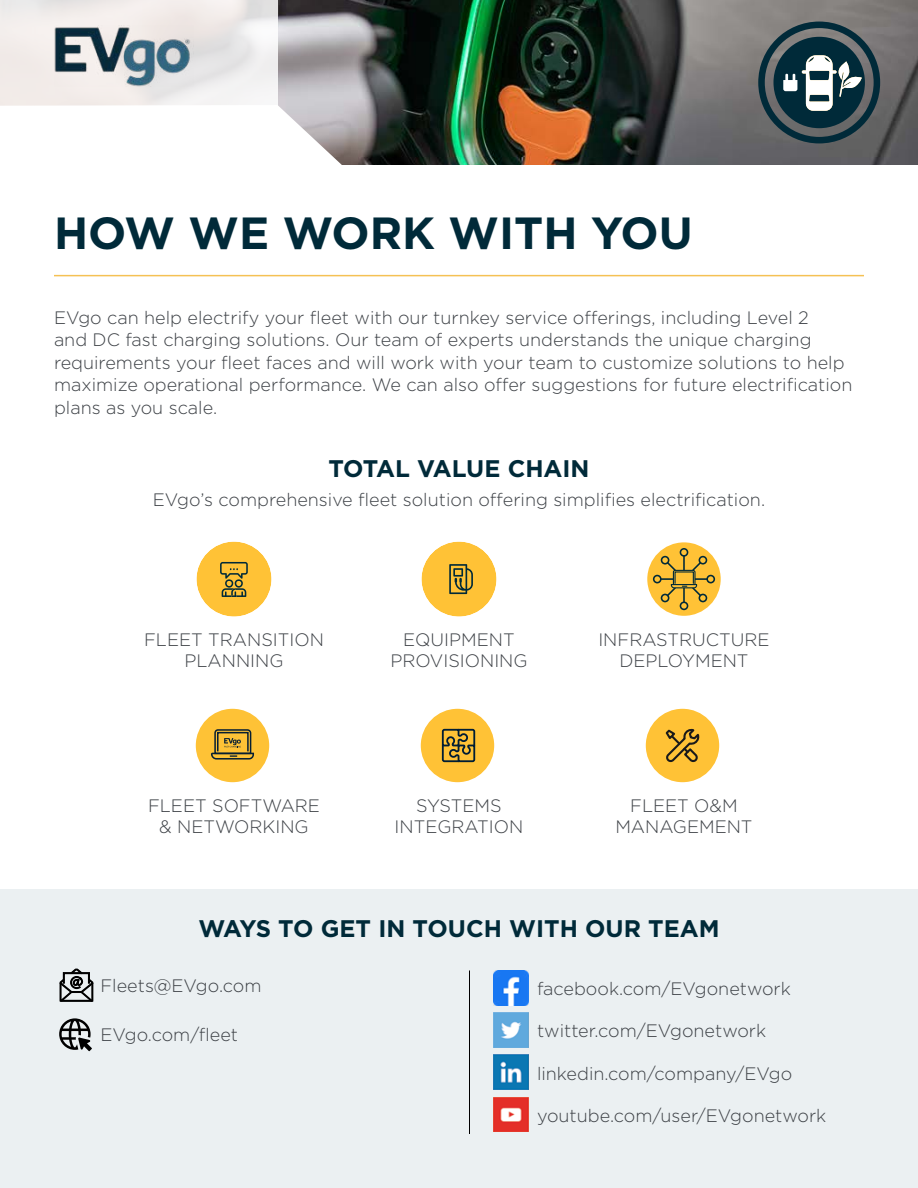
<style>
.page{position:relative;width:918px;height:1188px;background:#fff}
.page>*{position:absolute;margin:0;border:0;box-sizing:border-box;transform-origin:0 0}
.t1{font:700 45px "Gotham";color:#002a39}
.t2{font:700 24px "Gotham";color:#002a39}
.t3{font:300 18px/21px "Gotham";color:#3d4146;text-align:center}
</style>
<div class="page">
<img style="left:278px;top:0;width:640px;height:165px">
<svg style="left:0;top:0;width:278px;height:106px;fill:#f2ecea"></svg>
<svg style="left:758px;top:22px;width:122px;height:121px;background:#4b5e65"></svg>
<div style="left:0;top:890px;width:918px;height:298px;background:#ebf0f2"></div>
<div style="left:196px;top:542px;width:76px;height:75px;background:#ffc236;border-radius:50%"></div>
<svg style="left:220px;top:562px;width:28px;height:35px"></svg>
<div style="left:422px;top:542px;width:74px;height:75px;background:#ffc236;border-radius:50%"></div>
<svg style="left:449px;top:564px;width:24px;height:30px"></svg>
<div style="left:647px;top:542px;width:74px;height:74px;background:#ffc236;border-radius:50%"></div>
<div style="left:706px;top:575px;width:9px;height:8px;border:2px solid #002a39;border-radius:50%"></div>
<div style="left:653px;top:575px;width:9px;height:8px;border:2px solid #002a39;border-radius:50%"></div>
<div style="left:680px;top:548px;width:8px;height:9px;border:2px solid #002a39;border-radius:50%"></div>
<div style="left:680px;top:601px;width:8px;height:9px;border:2px solid #002a39;border-radius:50%"></div>
<svg style="left:661px;top:556px;width:46px;height:46px"></svg>
<div style="left:196px;top:709px;width:73px;height:73px;background:#fec236;border-radius:50%"></div>
<svg style="left:211px;top:729px;width:43px;height:31px"></svg>
<div style="left:421px;top:709px;width:73px;height:73px;background:#ffc236;border-radius:50%"></div>
<svg style="left:441px;top:728px;width:35px;height:35px"></svg>
<div style="left:646px;top:709px;width:73px;height:73px;background:#ffc236;border-radius:50%"></div>
<svg style="left:665px;top:728px;width:35px;height:35px"></svg>
<svg style="left:59px;top:968px;width:35px;height:34px"></svg>
<svg style="left:59px;top:1018px;width:33px;height:33px"></svg>
<img style="left:494px;top:970px;width:34px;height:35px">
<img style="left:494px;top:1055px;width:34px;height:35px">
<img style="left:494px;top:1013px;width:34px;height:35px">
<img style="left:494px;top:1097px;width:34px;height:35px">
<hr style="left:469px;top:970px;width:1px;height:164px;background:#000">
<hr style="left:54px;top:275px;width:810px;height:1px;background:#f5c154">
<img style="left:54px;top:26px;width:139px;height:61px">
<h1 class="t1" style="left:54px;top:203px;width:640px">HOW WE WORK WITH YOU</h1>
<p class="t3" style="left:54px;top:305px;width:800px;line-height:22.5px;text-align:left">EVgo can help electrify your fleet with our turnkey service offerings, including Level 2<br>and DC fast charging solutions. Our team of experts understands the unique charging requirements your fleet faces and will work with your team to customize solutions to help maximize operational performance. We can also offer suggestions for future electrification plans as you scale.</p>
<h2 class="t2" style="left:328px;top:453px;width:263px">TOTAL VALUE CHAIN</h2>
<p class="t3" style="left:153px;top:488px;width:614px">EVgo’s comprehensive fleet solution offering simplifies electrification.</p>
<p class="t3" style="left:144px;top:629px;width:181px">FLEET TRANSITION<br>PLANNING</p>
<p class="t3" style="left:390px;top:629px;width:139px">EQUIPMENT<br>PROVISIONING</p>
<p class="t3" style="left:598px;top:629px;width:173px">INFRASTRUCTURE<br>DEPLOYMENT</p>
<p class="t3" style="left:148px;top:795px;width:173px">FLEET SOFTWARE &amp; NETWORKING</p>
<p class="t3" style="left:395px;top:795px;width:130px">SYSTEMS<br>INTEGRATION</p>
<p class="t3" style="left:615px;top:795px;width:139px">FLEET O&amp;M<br>MANAGEMENT</p>
<h2 class="t2" style="left:198px;top:913px;width:523px">WAYS TO GET IN TOUCH WITH OUR TEAM</h2>
<p class="t3" style="left:100px;top:974px;width:162px">Fleets@EVgo.com</p>
<p class="t3" style="left:100px;top:1024px;width:139px">EVgo.com/fleet</p>
<p class="t3" style="left:537px;top:978px;width:255px">facebook.com/EVgonetwork</p>
<p class="t3" style="left:537px;top:1020px;width:231px">twitter.com/EVgonetwork</p>
<p class="t3" style="left:537px;top:1062px;width:257px">linkedin.com/company/EVgo</p>
<p class="t3" style="left:537px;top:1104px;width:291px">youtube.com/user/EVgonetwork</p>
</div>
